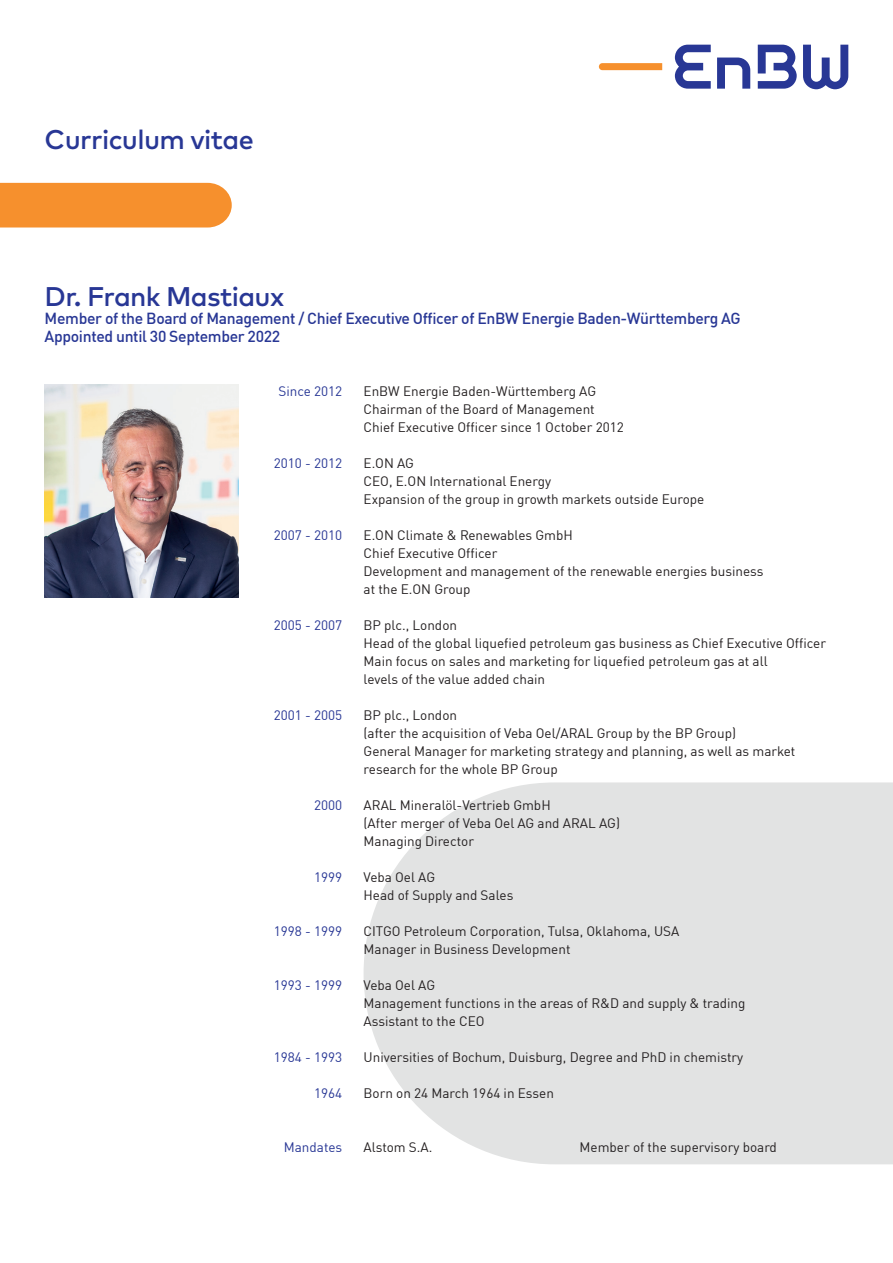
<style>
.page{position:relative;width:893px;height:1263px;background:#fff}
.page>*{position:absolute;margin:0;border:0;box-sizing:border-box;transform-origin:0 0}
.t1{font:500 27px "Mark OT";letter-spacing:-.025em;color:#283795}
.t2{font:500 15.75px/18px "En BWDIN Pro";letter-spacing:-.02em;color:#283795}
.t3{font:13.5px/18px "En BWDIN Pro";color:#231f20}
.t4{font:13.5px "En BWDIN Pro";color:#283795}
</style>
<div class="page">
<svg style="left:364px;top:782px;width:529px;height:382px;fill:#e2e3e3"></svg>
<div style="left:0;top:183px;width:232px;height:44px;background:#f6902d"></div>
<svg style="left:599px;top:63px;width:63px;height:7px"></svg>
<svg style="left:675px;top:45px;width:173px;height:44px"></svg>
<img style="left:45px;top:385px;width:193px;height:212px">
<h1 class="t1" style="left:45px;top:122px;width:211px">Curriculum vitae</h1>
<h1 class="t1" style="left:45px;top:279px;width:241px">Dr. Frank Mastiaux</h1>
<p class="t2" style="left:45px;top:307px;width:698px">Member of the Board of Management / Chief Executive Officer of EnBW Energie Baden-Württemberg AG<br>Appointed until 30 September 2022</p>
<p class="t4" style="left:278px;top:381px;width:65px">Since 2012</p>
<p class="t4" style="left:274px;top:452px;width:70px">2010 - 2012</p>
<p class="t4" style="left:274px;top:524px;width:70px">2007 - 2010</p>
<p class="t4" style="left:274px;top:614px;width:70px">2005 - 2007</p>
<p class="t4" style="left:274px;top:705px;width:70px">2001 - 2005</p>
<p class="t4" style="left:314px;top:795px;width:30px">2000</p>
<p class="t4" style="left:314px;top:867px;width:30px">1999</p>
<p class="t4" style="left:274px;top:921px;width:70px">1998 - 1999</p>
<p class="t4" style="left:274px;top:975px;width:70px">1993 - 1999</p>
<p class="t4" style="left:274px;top:1046px;width:70px">1984 - 1993</p>
<p class="t4" style="left:314px;top:1083px;width:30px">1964</p>
<p class="t4" style="left:284px;top:1137px;width:60px">Mandates</p>
<p class="t3" style="left:364px;top:381px;width:262px">EnBW Energie Baden-Württemberg AG<br>Chairman of the Board of Management<br>Chief Executive Officer since 1 October 2012</p>
<p class="t3" style="left:364px;top:453px;width:342px">E.ON AG<br>CEO, E.ON International Energy<br>Expansion of the group in growth markets outside Europe</p>
<p class="t3" style="left:364px;top:525px;width:401px">E.ON Climate &amp; Renewables GmbH<br>Chief Executive Officer<br>Development and management of the renewable energies business at the E.ON Group</p>
<p class="t3" style="left:364px;top:615px;width:464px">BP plc., London<br>Head of the global liquefied petroleum gas business as Chief Executive Officer Main focus on sales and marketing for liquefied petroleum gas at all<br>levels of the value added chain</p>
<p class="t3" style="left:364px;top:705px;width:433px">BP plc., London<br>(after the acquisition of Veba Oel/ARAL Group by the BP Group)<br>General Manager for marketing strategy and planning, as well as market research for the whole BP Group</p>
<p class="t3" style="left:364px;top:795px;width:258px">ARAL Mineralöl-Vertrieb GmbH<br>(After merger of Veba Oel AG and ARAL AG)<br>Managing Director</p>
<p class="t3" style="left:364px;top:867px;width:151px">Veba Oel AG<br>Head of Supply and Sales</p>
<p class="t3" style="left:364px;top:921px;width:317px">CITGO Petroleum Corporation, Tulsa, Oklahoma, USA<br>Manager in Business Development</p>
<p class="t3" style="left:364px;top:975px;width:383px">Veba Oel AG<br>Management functions in the areas of R&amp;D and supply &amp; trading<br>Assistant to the CEO</p>
<p class="t3" style="left:364px;top:1047px;width:381px">Universities of Bochum, Duisburg, Degree and PhD in chemistry</p>
<p class="t3" style="left:364px;top:1083px;width:192px">Born on 24 March 1964 in Essen</p>
<p class="t3" style="left:364px;top:1137px;width:70px">Alstom S.A.</p>
<p class="t3" style="left:580px;top:1137px;width:199px">Member of the supervisory board</p>
</div>
